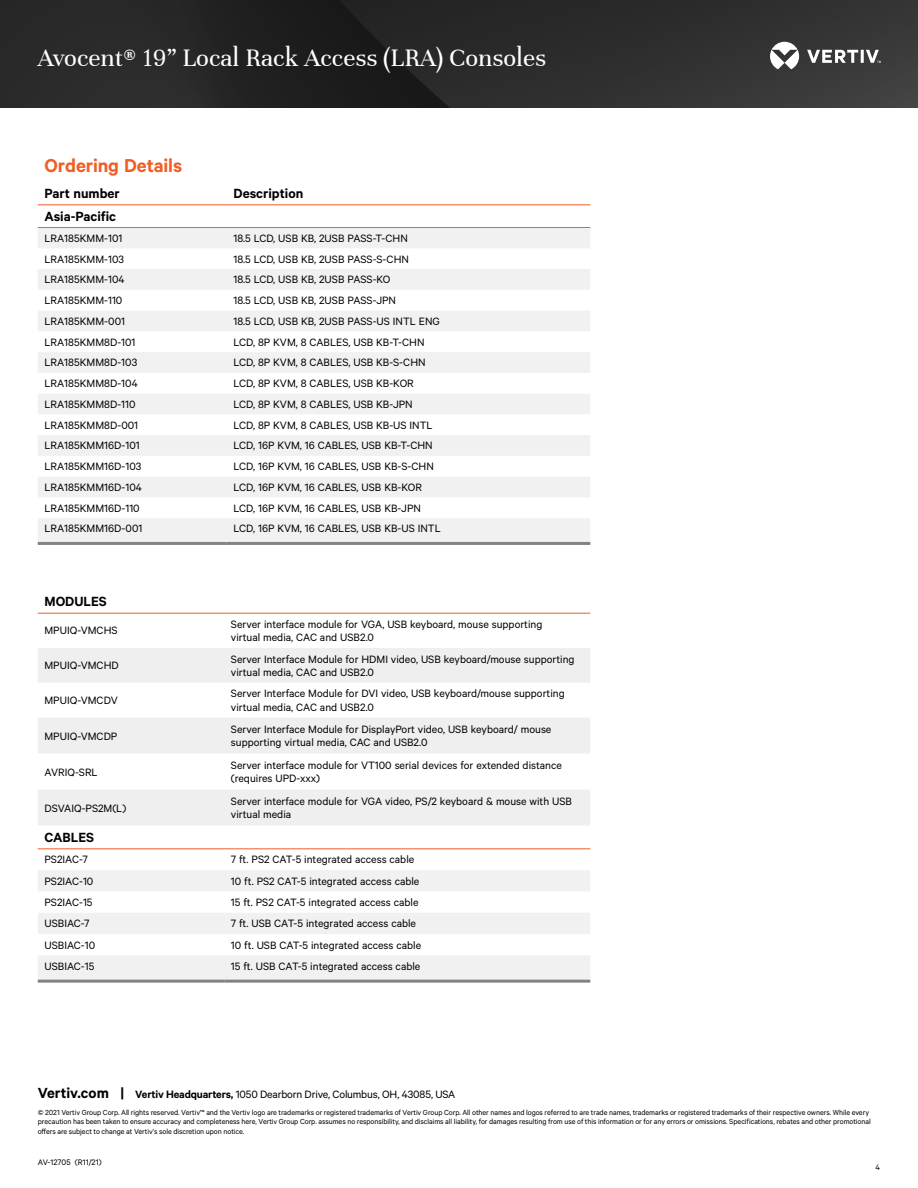
<style>
.page{position:relative;width:918px;height:1188px;background:#fff}
.page>*{position:absolute;margin:0;border:0;box-sizing:border-box;transform-origin:0 0}
.t1{font:27px "Unna";color:#fff}
.t2{font:600 21px "Calibre";letter-spacing:-.005em;color:#f15d24}
.t3{font:600 15px "Calibre";color:#000}
.t4{font:12px/13.5px "Calibre";color:#000}
.t5{font:9px "Calibre";color:#000}
.t6{font:8.25px/9.8px "Calibre";letter-spacing:-.01em;color:#000}
.s1{font-weight:600;font-size:16.5px}
.s2{font-weight:600}
</style>
<div class="page">
<img style="left:0;top:0;width:918px;height:108px">
<svg style="left:770px;top:42px;width:111px;height:27px"></svg>
<svg style="left:38px;top:228px;width:552px;height:311px;fill:#f1f1f2"></svg>
<hr style="left:38px;top:539px;width:552px;height:3px;background:#f1f1f2">
<hr style="left:38px;top:542px;width:189px;height:3px;background:#808285">
<hr style="left:227px;top:542px;width:363px;height:3px;background:#808285">
<hr style="left:38px;top:205px;width:189px;height:1px;background:#f15d24">
<hr style="left:227px;top:205px;width:363px;height:1px;background:#f15d24">
<hr style="left:38px;top:227px;width:189px;height:1px;background:#f15d24">
<hr style="left:227px;top:227px;width:363px;height:1px;background:#f15d24">
<svg style="left:38px;top:648px;width:552px;height:177px;fill:#efeff0"></svg>
<svg style="left:38px;top:870px;width:552px;height:110px;fill:#f1f1f2"></svg>
<hr style="left:38px;top:613px;width:186px;height:1px;background:#f15d24">
<hr style="left:224px;top:613px;width:366px;height:1px;background:#f15d24">
<hr style="left:38px;top:849px;width:186px;height:1px;background:#f15d24">
<hr style="left:224px;top:849px;width:366px;height:1px;background:#f15d24">
<hr style="left:38px;top:980px;width:186px;height:3px;background:#808285">
<hr style="left:224px;top:980px;width:366px;height:3px;background:#808285">
<h1 class="t1" style="left:38px;top:42px;width:510px">Avocent® 19” Local Rack Access (LRA) Consoles</h1>
<h2 class="t2" style="left:44px;top:153px;width:139px">Ordering Details</h2>
<p class="t3" style="left:44px;top:184px;width:77px">Part number</p>
<p class="t3" style="left:233px;top:184px;width:71px">Description</p>
<p class="t3" style="left:44px;top:207px;width:73px">Asia-Pacific</p>
<p class="t4" style="left:44px;top:231px;width:79px">LRA185KMM-101</p>
<p class="t4" style="left:233px;top:231px;width:176px">18.5 LCD, USB KB, 2USB PASS-T-CHN</p>
<p class="t4" style="left:44px;top:252px;width:81px">LRA185KMM-103</p>
<p class="t4" style="left:233px;top:252px;width:177px">18.5 LCD, USB KB, 2USB PASS-S-CHN</p>
<p class="t4" style="left:44px;top:272px;width:82px">LRA185KMM-104</p>
<p class="t4" style="left:233px;top:272px;width:159px">18.5 LCD, USB KB, 2USB PASS-KO</p>
<p class="t4" style="left:44px;top:293px;width:79px">LRA185KMM-110</p>
<p class="t4" style="left:233px;top:293px;width:164px">18.5 LCD, USB KB, 2USB PASS-JPN</p>
<p class="t4" style="left:44px;top:314px;width:82px">LRA185KMM-001</p>
<p class="t4" style="left:233px;top:314px;width:208px">18.5 LCD, USB KB, 2USB PASS-US INTL ENG</p>
<p class="t4" style="left:44px;top:335px;width:93px">LRA185KMM8D-101</p>
<p class="t4" style="left:233px;top:335px;width:193px">LCD, 8P KVM, 8 CABLES, USB KB-T-CHN</p>
<p class="t4" style="left:44px;top:355px;width:94px">LRA185KMM8D-103</p>
<p class="t4" style="left:233px;top:355px;width:194px">LCD, 8P KVM, 8 CABLES, USB KB-S-CHN</p>
<p class="t4" style="left:44px;top:376px;width:95px">LRA185KMM8D-104</p>
<p class="t4" style="left:233px;top:376px;width:182px">LCD, 8P KVM, 8 CABLES, USB KB-KOR</p>
<p class="t4" style="left:44px;top:397px;width:93px">LRA185KMM8D-110</p>
<p class="t4" style="left:233px;top:397px;width:181px">LCD, 8P KVM, 8 CABLES, USB KB-JPN</p>
<p class="t4" style="left:44px;top:418px;width:95px">LRA185KMM8D-001</p>
<p class="t4" style="left:233px;top:418px;width:201px">LCD, 8P KVM, 8 CABLES, USB KB-US INTL</p>
<p class="t4" style="left:44px;top:439px;width:97px">LRA185KMM16D-101</p>
<p class="t4" style="left:233px;top:439px;width:201px">LCD, 16P KVM, 16 CABLES, USB KB-T-CHN</p>
<p class="t4" style="left:44px;top:459px;width:98px">LRA185KMM16D-103</p>
<p class="t4" style="left:233px;top:459px;width:202px">LCD, 16P KVM, 16 CABLES, USB KB-S-CHN</p>
<p class="t4" style="left:44px;top:480px;width:99px">LRA185KMM16D-104</p>
<p class="t4" style="left:233px;top:480px;width:190px">LCD, 16P KVM, 16 CABLES, USB KB-KOR</p>
<p class="t4" style="left:44px;top:501px;width:97px">LRA185KMM16D-110</p>
<p class="t4" style="left:233px;top:501px;width:189px">LCD, 16P KVM, 16 CABLES, USB KB-JPN</p>
<p class="t4" style="left:44px;top:522px;width:99px">LRA185KMM16D-001</p>
<p class="t4" style="left:233px;top:522px;width:209px">LCD, 16P KVM, 16 CABLES, USB KB-US INTL</p>
<p class="t3" style="left:44px;top:593px;width:64px">MODULES</p>
<p class="t4" style="left:44px;top:624px;width:75px">MPUIQ-VMCHS</p>
<p class="t4" style="left:231px;top:617px;width:313px">Server interface module for VGA, USB keyboard, mouse supporting virtual media, CAC and USB2.0</p>
<p class="t4" style="left:44px;top:658px;width:76px">MPUIQ-VMCHD</p>
<p class="t4" style="left:231px;top:652px;width:345px">Server Interface Module for HDMI video, USB keyboard/mouse supporting virtual media, CAC and USB2.0</p>
<p class="t4" style="left:44px;top:693px;width:75px">MPUIQ-VMCDV</p>
<p class="t4" style="left:231px;top:686px;width:335px">Server Interface Module for DVI video, USB keyboard/mouse supporting virtual media, CAC and USB2.0</p>
<p class="t4" style="left:44px;top:729px;width:74px">MPUIQ-VMCDP</p>
<p class="t4" style="left:231px;top:722px;width:322px">Server Interface Module for DisplayPort video, USB keyboard/ mouse supporting virtual media, CAC and USB2.0</p>
<p class="t4" style="left:44px;top:765px;width:55px">AVRIQ-SRL</p>
<p class="t4" style="left:231px;top:758px;width:333px">Server interface module for VT100 serial devices for extended distance (requires UPD-xxx)</p>
<p class="t4" style="left:44px;top:801px;width:83px">DSVAIQ-PS2M(L)</p>
<p class="t4" style="left:231px;top:794px;width:343px">Server interface module for VGA video, PS/2 keyboard &amp; mouse with USB virtual media</p>
<p class="t3" style="left:44px;top:828px;width:51px">CABLES</p>
<p class="t4" style="left:44px;top:852px;width:45px">PS2IAC-7</p>
<p class="t4" style="left:231px;top:852px;width:185px">7 ft. PS2 CAT-5 integrated access cable</p>
<p class="t4" style="left:44px;top:874px;width:50px">PS2IAC-10</p>
<p class="t4" style="left:231px;top:874px;width:190px">10 ft. PS2 CAT-5 integrated access cable</p>
<p class="t4" style="left:44px;top:895px;width:50px">PS2IAC-15</p>
<p class="t4" style="left:231px;top:895px;width:189px">15 ft. PS2 CAT-5 integrated access cable</p>
<p class="t4" style="left:44px;top:916px;width:46px">USBIAC-7</p>
<p class="t4" style="left:231px;top:916px;width:187px">7 ft. USB CAT-5 integrated access cable</p>
<p class="t4" style="left:44px;top:938px;width:52px">USBIAC-10</p>
<p class="t4" style="left:231px;top:938px;width:192px">10 ft. USB CAT-5 integrated access cable</p>
<p class="t4" style="left:44px;top:959px;width:51px">USBIAC-15</p>
<p class="t4" style="left:231px;top:959px;width:191px">15 ft. USB CAT-5 integrated access cable</p>
<p class="t4" style="left:38px;top:1087px;width:419px"><span class="s1">Vertiv.com |</span> <span class="s2">Vertiv Headquarters,</span> 1050 Dearborn Drive, Columbus, OH, 43085, USA</p>
<p class="t6" style="left:38px;top:1107px;width:834px">© 2021 Vertiv Group Corp. All rights reserved. Vertiv™ and the Vertiv logo are trademarks or registered trademarks of Vertiv Group Corp. All other names and logos referred to are trade names, trademarks or registered trademarks of their respective owners. While every precaution has been taken to ensure accuracy and completeness here, Vertiv Group Corp. assumes no responsibility, and disclaims all liability, for damages resulting from use of this information or for any errors or omissions. Specifications, rebates and other promotional offers are subject to change at Vertiv’s sole discretion upon notice.</p>
<p class="t5" style="left:38px;top:1157px;width:65px">AV-12705 (R11/21)</p>
<p class="t5" style="left:876px;top:1162px;width:6px">4</p>
</div>
